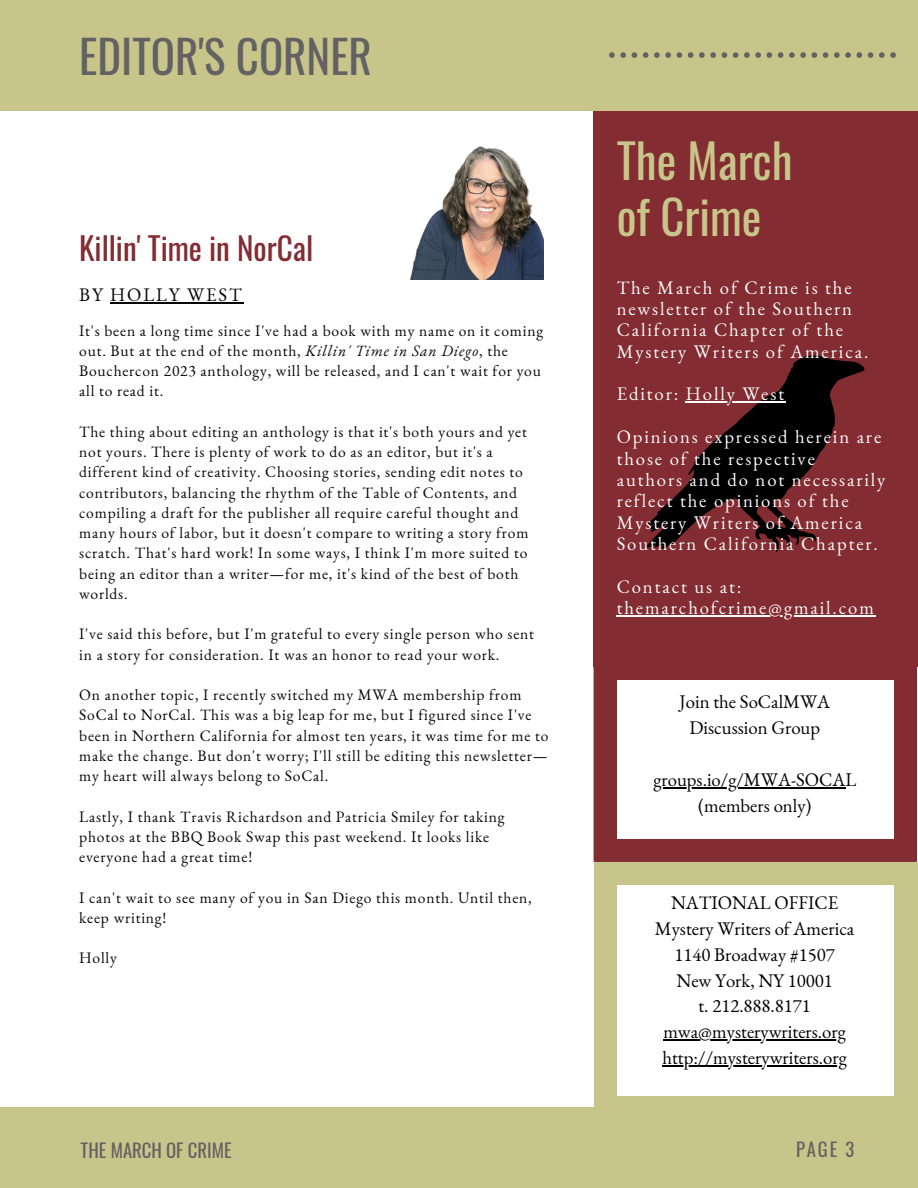
<style>
.page{position:relative;width:918px;height:1188px;background:#fff}
.page>*{position:absolute;margin:0;border:0;box-sizing:border-box;transform-origin:0 0}
.t1{font:46.65px "Oswald";color:#c8c58a}
.t2{font:45px "Oswald";color:#636263}
.t3{font:31.2px "Oswald";color:#832c32}
.t4{font:18.75px/21.3px "EB Garamond";letter-spacing:.1em;color:#fafafa}
.t5{font:18.75px "EB Garamond";color:#000}
.t6{font:18.75px "Oswald";color:#636263}
.t7{font:18.75px "EB Garamond";letter-spacing:.1em;color:#070707}
.t8{font:15.6px/20.2px "EB Garamond";letter-spacing:.05em;color:#070707}
.s1{font-style:italic}
</style>
<div class="page">
<div style="left:594px;top:104px;width:324px;height:563px;background:#832c32"></div>
<div style="left:0;top:1107px;width:918px;height:81px;background:#c8c58a"></div>
<div style="left:0;top:0;width:918px;height:110px;background:#c8c58a"></div>
<img style="left:410px;top:146px;width:133px;height:134px">
<div style="left:594px;top:862px;width:324px;height:245px;background:#c8c58a"></div>
<div style="left:618px;top:886px;width:276px;height:210px;background:#fff"></div>
<div style="left:594px;top:667px;width:323px;height:195px;background:#832c32"></div>
<div style="left:617px;top:680px;width:277px;height:158px;background:#fff"></div>
<svg style="left:647px;top:355px;width:218px;height:197px"></svg>
<svg style="left:609px;top:52px;width:287px;height:6px"></svg>
<hr style="left:686px;top:402px;width:100px;height:1px;background:#fafafa">
<hr style="left:617px;top:615px;width:259px;height:1px;background:#fafafa">
<hr style="left:110px;top:302px;width:133px;height:2px;background:#070707">
<hr style="left:653px;top:787px;width:192px;height:1px;background:#000">
<hr style="left:663px;top:1039px;width:183px;height:2px;background:#000">
<hr style="left:662px;top:1065px;width:185px;height:1px;background:#000">
<p class="t2" style="left:79px;top:21px;width:294px">EDITOR'S CORNER</p>
<p class="t3" style="left:79px;top:224px;width:235px">Killin' Time in NorCal</p>
<p class="t7" style="left:79px;top:282px;width:164px">BY HOLLY WEST</p>
<p class="t8" style="left:79px;top:320px;width:465px">It's been a long time since I've had a book with my name on it coming out. But at the end of the month, <span class="s1">Killin' Time in San Diego</span>, the Bouchercon 2023 anthology, will be released, and I can't wait for you all to read it.</p>
<p class="t8" style="left:79px;top:421px;width:451px">The thing about editing an anthology is that it's both yours and yet not yours. There is plenty of work to do as an editor, but it's a different kind of creativity. Choosing stories, sending edit notes to contributors, balancing the rhythm of the Table of Contents, and compiling a draft for the publisher all require careful thought and many hours of labor, but it doesn't compare to writing a story from scratch. That's hard work! In some ways, I think I'm more suited to being an editor than a writer—for me, it's kind of the best of both worlds.</p>
<p class="t8" style="left:79px;top:624px;width:456px">I've said this before, but I'm grateful to every single person who sent in a story for consideration. It was an honor to read your work.</p>
<p class="t8" style="left:79px;top:685px;width:471px">On another topic, I recently switched my MWA membership from SoCal to NorCal. This was a big leap for me, but I figured since I've been in Northern California for almost ten years, it was time for me to make the change. But don't worry; I'll still be editing this newsletter— my heart will always belong to SoCal.</p>
<p class="t8" style="left:79px;top:806px;width:427px">Lastly, I thank Travis Richardson and Patricia Smiley for taking photos at the BBQ Book Swap this past weekend. It looks like everyone had a great time!</p>
<p class="t8" style="left:79px;top:887px;width:454px">I can't wait to see many of you in San Diego this month. Until then, keep writing!</p>
<p class="t8" style="left:79px;top:948px;width:39px">Holly</p>
<p class="t1" style="left:617px;top:125px;width:177px">The March</p>
<p class="t1" style="left:617px;top:180px;width:146px">of Crime</p>
<p class="t4" style="left:617px;top:276px;width:253px">The March of Crime is the newsletter of the Southern<br>California Chapter of the<br>Mystery Writers of America.</p>
<p class="t4" style="left:617px;top:383px;width:169px">Editor: Holly West</p>
<p class="t4" style="left:617px;top:426px;width:270px">Opinions expressed herein are those of the respective<br>authors and do not necessarily reflect the opinions of the<br>Mystery Writers of America<br>Southern California Chapter.</p>
<p class="t4" style="left:617px;top:576px;width:126px">Contact us at:</p>
<p class="t4" style="left:617px;top:597px;width:259px">themarchofcrime@gmail.com</p>
<p class="t5" style="left:679px;top:689px;width:152px">Join the SoCalMWA</p>
<p class="t5" style="left:690px;top:715px;width:132px">Discussion Group</p>
<p class="t5" style="left:653px;top:767px;width:204px">groups.io/g/MWA-SOCAL</p>
<p class="t5" style="left:698px;top:793px;width:115px">(members only)</p>
<p class="t5" style="left:671px;top:890px;width:169px">NATIONAL OFFICE</p>
<p class="t5" style="left:655px;top:916px;width:201px">Mystery Writers of America</p>
<p class="t5" style="left:675px;top:942px;width:162px">1140 Broadway #1507</p>
<p class="t5" style="left:676px;top:968px;width:158px">New York, NY 10001</p>
<p class="t5" style="left:698px;top:994px;width:114px">t. 212.888.8171</p>
<p class="t5" style="left:663px;top:1019px;width:184px">mwa@mysterywriters.org</p>
<p class="t5" style="left:662px;top:1045px;width:186px">http://mysterywriters.org</p>
<p class="t6" style="left:81px;top:1136px;width:153px">THE MARCH OF CRIME</p>
<p class="t6" style="left:796px;top:1135px;width:60px">PAGE 3</p>
</div>
